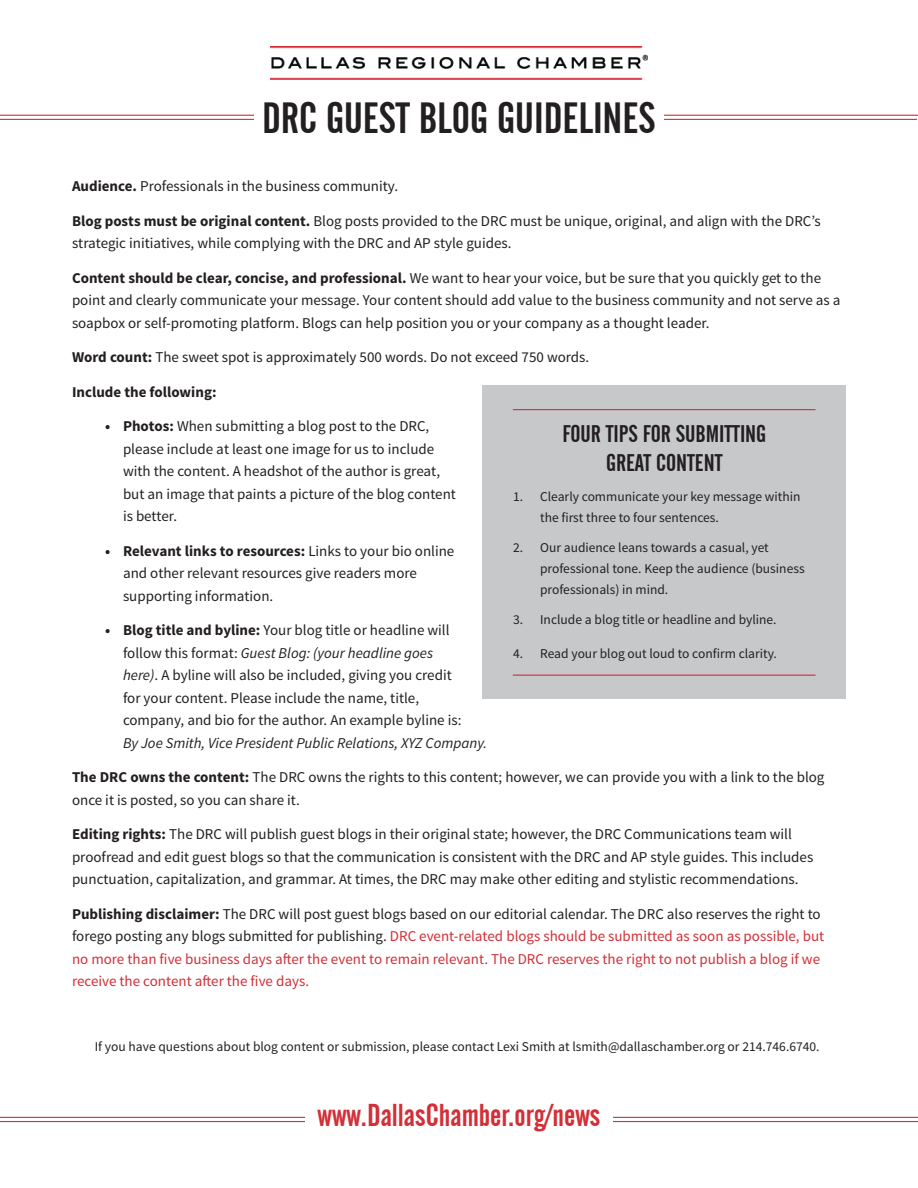
<style>
.page{position:relative;width:918px;height:1188px;background:#fff}
.page>*{position:absolute;margin:0;border:0;box-sizing:border-box;transform-origin:0 0}
.t1{font:43.5px "Alternate Gothic No 2 BT";color:#231f20}
.t2{font:31.5px "Alternate Gothic No 2 BT";color:#d22f37}
.t3{font:24px/28.8px "Alternate Gothic No 2 BT";color:#231f20;text-align:center}
.t4{font:15px/22.5px "Source Sans Pro";color:#231f20}
.t5{font:15px/22.5px "Source Sans Pro";color:#d22f37}
.t6{font:italic 15px "Source Sans Pro";color:#231f20}
.t7{font:700 15px "Source Sans Pro";color:#231f20}
.t8{font:13.5px/21px "Source Sans Pro";color:#231f20}
.s1{font-weight:700}
.s2{font-style:italic}
.s3{font-weight:700;color:#231f20}
.s4{color:#231f20}
</style>
<div class="page">
<hr style="left:0;top:1117px;width:918px;height:1px;background:#d22f37">
<hr style="left:0;top:1121px;width:918px;height:1px;background:#d22f37">
<hr style="left:0;top:115px;width:918px;height:1px;background:#d22f37">
<hr style="left:0;top:119px;width:917px;height:1px;background:#d22f37">
<img style="left:270px;top:46px;width:378px;height:34px">
<div style="left:254px;top:100px;width:410px;height:35px;background:#fff"></div>
<div style="left:482px;top:386px;width:364px;height:313px;background:#c7c8ca"></div>
<hr style="left:513px;top:409px;width:303px;height:1px;background:#d22f37">
<hr style="left:513px;top:675px;width:303px;height:1px;background:#d22f37">
<div style="left:305px;top:1102px;width:308px;height:35px;background:#fff"></div>
<h1 class="t1" style="left:262px;top:93px;width:395px">DRC GUEST BLOG GUIDELINES</h1>
<p class="t4" style="left:72px;top:175px;width:328px"><span class="s1">Audience.</span> Professionals in the business community.</p>
<p class="t4" style="left:72px;top:210px;width:750px"><span class="s1">Blog posts must be original content.</span> Blog posts provided to the DRC must be unique, original, and align with the DRC’s strategic initiatives, while complying with the DRC and AP style guides.</p>
<p class="t4" style="left:72px;top:267px;width:770px"><span class="s1">Content should be clear, concise, and professional.</span> We want to hear your voice, but be sure that you quickly get to the point and clearly communicate your message. Your content should add value to the business community and not serve as a soapbox or self-promoting platform. Blogs can help position you or your company as a thought leader.</p>
<p class="t4" style="left:72px;top:346px;width:519px"><span class="s1">Word count:</span> The sweet spot is approximately 500 words. Do not exceed 750 words.</p>
<p class="t7" style="left:72px;top:382px;width:146px">Include the following:</p>
<p class="t4" style="left:123px;top:415px;width:335px;text-indent:-18px"><span class="s1">• Photos:</span> When submitting a blog post to the DRC, please include at least one image for us to include with the content. A headshot of the author is great, but an image that paints a picture of the blog content is better.</p>
<p class="t4" style="left:123px;top:540px;width:333px;text-indent:-18px"><span class="s1">• Relevant links to resources:</span> Links to your bio online and other relevant resources give readers more supporting information.</p>
<p class="t4" style="left:123px;top:619px;width:340px;text-indent:-18px"><span class="s1">• Blog title and byline:</span> Your blog title or headline will follow this format: <span class="s2">Guest Blog: (your headline goes here)</span>. A byline will also be included, giving you credit for your content. Please include the name, title, company, and bio for the author. An example byline is:</p>
<p class="t6" style="left:123px;top:734px;width:366px">By Joe Smith, Vice President Public Relations, XYZ Company.</p>
<p class="t4" style="left:72px;top:766px;width:754px"><span class="s1">The DRC owns the content:</span> The DRC owns the rights to this content; however, we can provide you with a link to the blog once it is posted, so you can share it.</p>
<p class="t4" style="left:72px;top:823px;width:743px"><span class="s1">Editing rights:</span> The DRC will publish guest blogs in their original state; however, the DRC Communications team will proofread and edit guest blogs so that the communication is consistent with the DRC and AP style guides. This includes punctuation, capitalization, and grammar. At times, the DRC may make other editing and stylistic recommendations.</p>
<p class="t5" style="left:72px;top:903px;width:754px"><span class="s3">Publishing disclaimer:</span> <span class="s4">The DRC will post guest blogs based on our editorial calendar. The DRC also reserves the right to forego posting any blogs submitted for publishing.</span> DRC event-related blogs should be submitted as soon as possible, but no more than five business days after the event to remain relevant. The DRC reserves the right to not publish a blog if we receive the content after the five days.</p>
<h3 class="t3" style="left:562px;top:419px;width:205px">FOUR TIPS FOR SUBMITTING<br>GREAT CONTENT</h3>
<p class="t8" style="left:540px;top:486px;width:262px;text-indent:-27px">1. Clearly communicate your key message within the first three to four sentences.</p>
<p class="t8" style="left:540px;top:537px;width:266px;text-indent:-27px">2. Our audience leans towards a casual, yet professional tone. Keep the audience (business professionals) in mind.</p>
<p class="t8" style="left:513px;top:609px;width:265px">3. Include a blog title or headline and byline.</p>
<p class="t8" style="left:513px;top:643px;width:265px">4. Read your blog out loud to confirm clarity.</p>
<p class="t8" style="left:95px;top:1036px;width:726px">If you have questions about blog content or submission, please contact Lexi Smith at lsmith@dallaschamber.org or 214.746.6740.</p>
<h2 class="t2" style="left:318px;top:1097px;width:284px">www.DallasChamber.org/news</h2>
</div>
